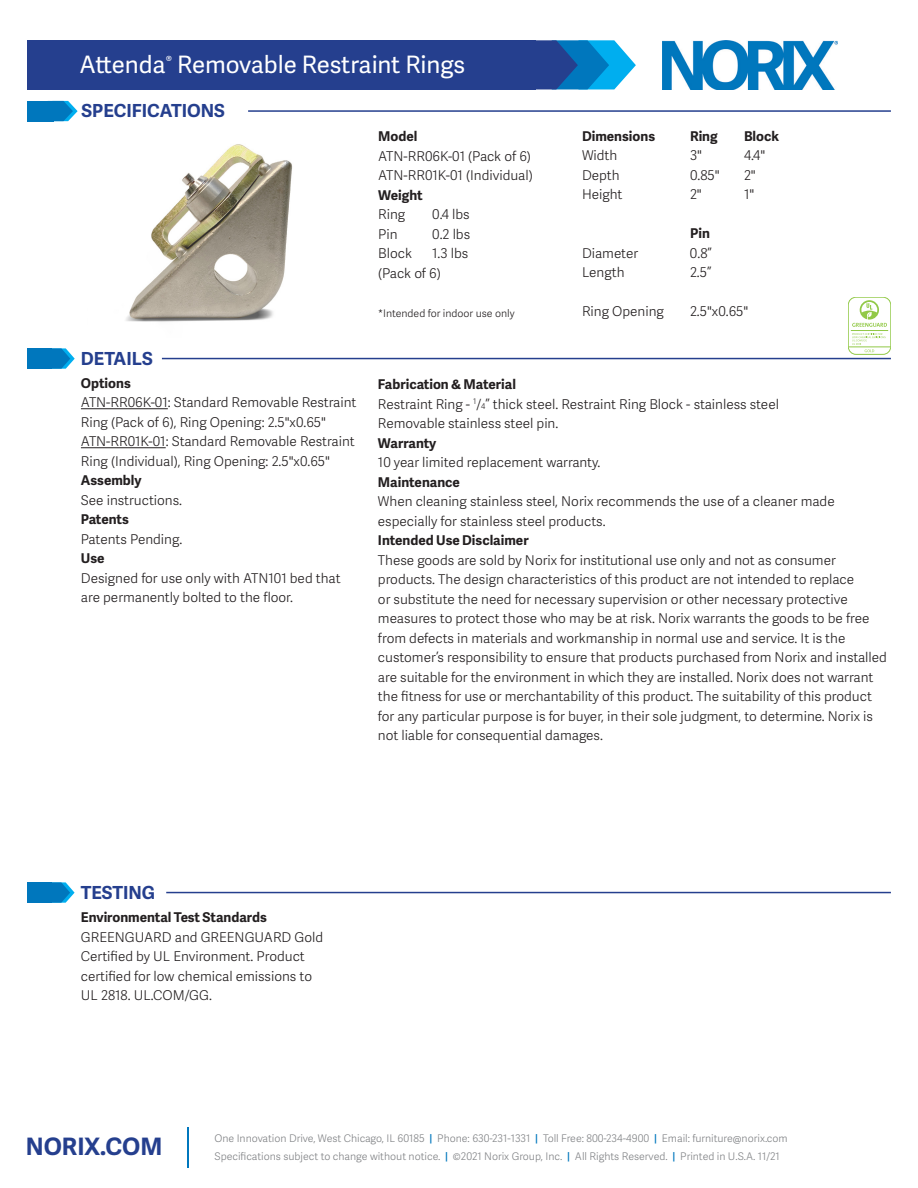
<style>
.page{position:relative;width:918px;height:1188px;background:#fff}
.page>*{position:absolute;margin:0;border:0;box-sizing:border-box;transform-origin:0 0}
.t1{font:24px "Adelle Sans";color:#fff}
.t2{font:700 24px "Adelle Sans";color:#253f8e}
.t3{font:700 18px "Adelle Sans";color:#253f8e}
.t4{font:300 13.5px/19.5px "Adelle Sans";color:#231f20}
.t5{font:700 13.5px "Adelle Sans";color:#231f20}
.t6{font:300 10.5px "Adelle Sans";color:#808285}
.t7{font:300 10.5px "Adelle Sans";color:#231f20}
.s1{font-size:7.8px}
.s2{font-weight:600;color:#0077bd}
</style>
<div class="page">
<hr style="left:187px;top:1127px;width:2px;height:41px;background:#0077bd">
<img style="left:663px;top:40px;width:174px;height:50px">
<svg style="left:535px;top:40px;width:101px;height:49px"></svg>
<div style="left:27px;top:40px;width:508px;height:49px;background:#253f8e"></div>
<svg style="left:52px;top:348px;width:23px;height:21px"></svg>
<div style="left:27px;top:348px;width:25px;height:21px;background:#0077bd"></div>
<hr style="left:162px;top:358px;width:729px;height:1px;background:#253f8e">
<hr style="left:81px;top:408px;width:87px;height:1px;background:#231f20">
<hr style="left:81px;top:447px;width:85px;height:1px;background:#231f20">
<svg style="left:52px;top:882px;width:23px;height:21px"></svg>
<div style="left:27px;top:882px;width:25px;height:21px;background:#0077bd"></div>
<hr style="left:166px;top:892px;width:725px;height:1px;background:#253f8e">
<svg style="left:53px;top:101px;width:25px;height:20px"></svg>
<div style="left:27px;top:101px;width:26px;height:20px;background:#0077bd"></div>
<hr style="left:248px;top:110px;width:643px;height:2px;background:#253f8e">
<img style="left:126px;top:144px;width:167px;height:178px">
<div style="left:848px;top:297px;width:43px;height:58px;border:1px solid #92c947;border-radius:8px"></div>
<hr style="left:848px;top:347px;width:43px;height:1px;background:#92c947">
<hr style="left:851px;top:330px;width:37px;height:1px;background:#92c947">
<svg style="left:852px;top:300px;width:35px;height:27px"></svg>
<svg style="left:852px;top:333px;width:34px;height:19px"></svg>
<p class="t1" style="left:79px;top:48px;width:387px">Attenda<sup>®</sup> Removable Restraint Rings</p>
<p class="t3" style="left:82px;top:98px;width:145px">SPECIFICATIONS</p>
<p class="t3" style="left:81px;top:346px;width:73px">DETAILS</p>
<p class="t5" style="left:81px;top:373px;width:51px">Options</p>
<p class="t4" style="left:81px;top:392px;width:277px">ATN-RR06K-01: Standard Removable Restraint<br>Ring (Pack of 6), Ring Opening: 2.5"x0.65"</p>
<p class="t4" style="left:81px;top:431px;width:275px">ATN-RR01K-01: Standard Removable Restraint<br>Ring (Individual), Ring Opening: 2.5"x0.65"</p>
<p class="t5" style="left:81px;top:471px;width:62px">Assembly</p>
<p class="t4" style="left:81px;top:490px;width:103px">See instructions.</p>
<p class="t5" style="left:81px;top:510px;width:49px">Patents</p>
<p class="t4" style="left:81px;top:529px;width:103px">Patents Pending.</p>
<p class="t5" style="left:81px;top:549px;width:25px">Use</p>
<p class="t4" style="left:81px;top:568px;width:261px">Designed for use only with ATN101 bed that are permanently bolted to the floor.</p>
<p class="t5" style="left:378px;top:127px;width:41px">Model</p>
<p class="t4" style="left:378px;top:146px;width:154px">ATN-RR06K-01 (Pack of 6)</p>
<p class="t4" style="left:378px;top:165px;width:156px">ATN-RR01K-01 (Individual)</p>
<p class="t5" style="left:378px;top:185px;width:46px">Weight</p>
<p class="t4" style="left:378px;top:204px;width:29px">Ring</p>
<p class="t4" style="left:432px;top:204px;width:39px">0.4 lbs</p>
<p class="t4" style="left:378px;top:224px;width:21px">Pin</p>
<p class="t4" style="left:432px;top:224px;width:39px">0.2 lbs</p>
<p class="t4" style="left:378px;top:243px;width:35px">Block</p>
<p class="t4" style="left:432px;top:243px;width:38px">1.3 lbs</p>
<p class="t4" style="left:378px;top:263px;width:64px">(Pack of 6)</p>
<p class="t7" style="left:378px;top:306px;width:138px">*Intended for indoor use only</p>
<p class="t5" style="left:582px;top:126px;width:75px">Dimensions</p>
<p class="t5" style="left:690px;top:126px;width:29px">Ring</p>
<p class="t5" style="left:744px;top:126px;width:37px">Block</p>
<p class="t4" style="left:582px;top:145px;width:37px">Width</p>
<p class="t4" style="left:690px;top:145px;width:14px">3"</p>
<p class="t4" style="left:744px;top:145px;width:23px">4.4"</p>
<p class="t4" style="left:582px;top:165px;width:39px">Depth</p>
<p class="t4" style="left:690px;top:165px;width:31px">0.85"</p>
<p class="t4" style="left:744px;top:165px;width:13px">2"</p>
<p class="t4" style="left:582px;top:184px;width:42px">Height</p>
<p class="t4" style="left:690px;top:184px;width:13px">2"</p>
<p class="t4" style="left:744px;top:184px;width:12px">1"</p>
<p class="t5" style="left:690px;top:224px;width:21px">Pin</p>
<p class="t4" style="left:582px;top:243px;width:58px">Diameter</p>
<p class="t4" style="left:690px;top:243px;width:23px">0.8”</p>
<p class="t4" style="left:582px;top:262px;width:44px">Length</p>
<p class="t4" style="left:690px;top:262px;width:23px">2.5”</p>
<p class="t4" style="left:582px;top:301px;width:83px">Ring Opening</p>
<p class="t4" style="left:690px;top:301px;width:60px">2.5"x0.65"</p>
<p class="t5" style="left:378px;top:375px;width:140px">Fabrication &amp; Material</p>
<p class="t4" style="left:378px;top:394px;width:403px">Restraint Ring - <sup>1</sup>/<span class="s1">4</span>” thick steel. Restraint Ring Block - stainless steel</p>
<p class="t4" style="left:378px;top:413px;width:182px">Removable stainless steel pin.</p>
<p class="t5" style="left:378px;top:433px;width:60px">Warranty</p>
<p class="t4" style="left:378px;top:452px;width:224px">10 year limited replacement warranty.</p>
<p class="t5" style="left:378px;top:472px;width:84px">Maintenance</p>
<p class="t4" style="left:378px;top:491px;width:458px">When cleaning stainless steel, Norix recommends the use of a cleaner made especially for stainless steel products.</p>
<p class="t5" style="left:378px;top:531px;width:152px">Intended Use Disclaimer</p>
<p class="t4" style="left:378px;top:550px;width:510px">These goods are sold by Norix for institutional use only and not as consumer products. The design characteristics of this product are not intended to replace<br>or substitute the need for necessary supervision or other necessary protective measures to protect those who may be at risk. Norix warrants the goods to be free from defects in materials and workmanship in normal use and service. It is the customer’s responsibility to ensure that products purchased from Norix and installed are suitable for the environment in which they are installed. Norix does not warrant the fitness for use or merchantability of this product. The suitability of this product for any particular purpose is for buyer, in their sole judgment, to determine. Norix is not liable for consequential damages.</p>
<p class="t3" style="left:81px;top:880px;width:76px">TESTING</p>
<p class="t5" style="left:81px;top:908px;width:187px">Environmental Test Standards</p>
<p class="t4" style="left:81px;top:927px;width:244px">GREENGUARD and GREENGUARD Gold<br>Certified by UL Environment. Product certified for low chemical emissions to</p>
<p class="t4" style="left:81px;top:986px;width:133px">UL 2818. UL.COM/GG.</p>
<h1 class="t2" style="left:26px;top:1129px;width:138px">NORIX.COM</h1>
<p class="t6" style="left:214px;top:1131px;width:575px">One Innovation Drive, West Chicago, IL 60185 <span class="s2">|</span> Phone: 630-231-1331 <span class="s2">|</span> Toll Free: 800-234-4900 <span class="s2">|</span> Email: furniture@norix.com</p>
<p class="t6" style="left:214px;top:1149px;width:567px">Specifications subject to change without notice. <span class="s2">|</span> ©2021 Norix Group, Inc. <span class="s2">|</span> All Rights Reserved. <span class="s2">|</span> Printed in U.S.A. 11/21</p>
</div>
